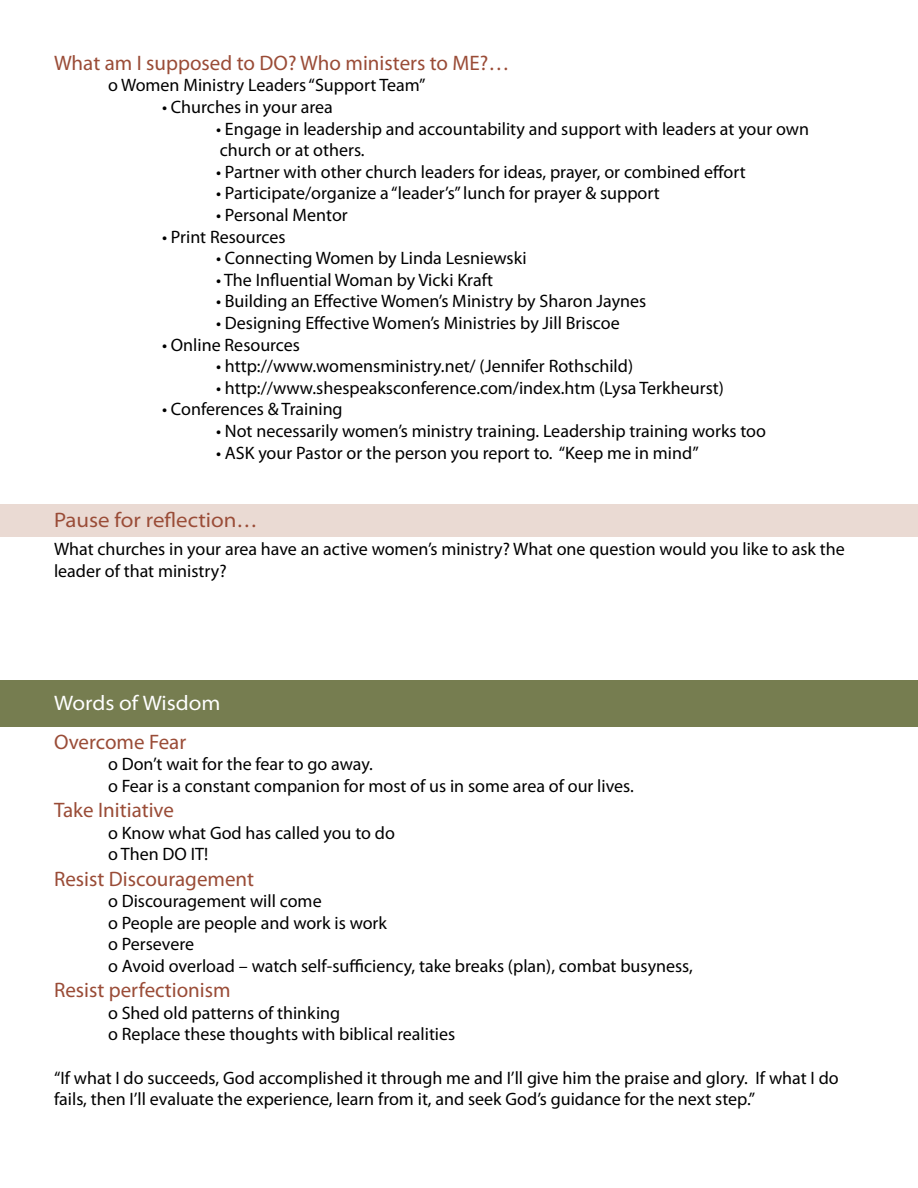
<style>
.page{position:relative;width:918px;height:1188px;background:#fff}
.page>*{position:absolute;margin:0;border:0;box-sizing:border-box;transform-origin:0 0}
.t1{font:21px "Myriad Pro";color:#9a4c37}
.t2{font:semi-expanded 21px "Myriad Pro";color:#9a4c37}
.t3{font:semi-expanded 21px "Myriad Pro";color:#fff}
.t4{font:18px/21.6px "Myriad Pro";color:#000}
</style>
<div class="page">
<div style="left:0;top:680px;width:918px;height:47px;background:#767d50"></div>
<div style="left:0;top:504px;width:918px;height:32px;background:#eadad3"></div>
<p class="t1" style="left:54px;top:50px;width:457px">What am I supposed to DO? Who ministers to ME?…</p>
<p class="t4" style="left:108px;top:74px;width:319px">o Women Ministry Leaders “Support Team”</p>
<p class="t4" style="left:162px;top:96px;width:172px">• Churches in your area</p>
<p class="t4" style="left:216px;top:117px;width:595px">• Engage in leadership and accountability and support with leaders at your own church or at others.</p>
<p class="t4" style="left:216px;top:161px;width:531px">• Partner with other church leaders for ideas, prayer, or combined effort</p>
<p class="t4" style="left:216px;top:182px;width:445px">• Participate/organize a “leader’s”lunch for prayer &amp; support</p>
<p class="t4" style="left:216px;top:204px;width:133px">• Personal Mentor</p>
<p class="t4" style="left:162px;top:225px;width:125px">• Print Resources</p>
<p class="t4" style="left:216px;top:247px;width:312px">• Connecting Women by Linda Lesniewski</p>
<p class="t4" style="left:216px;top:269px;width:279px">• The Influential Woman by Vicki Kraft</p>
<p class="t4" style="left:216px;top:290px;width:432px">• Building an Effective Women’s Ministry by Sharon Jaynes</p>
<p class="t4" style="left:216px;top:312px;width:405px">• Designing Effective Women’s Ministries by Jill Briscoe</p>
<p class="t4" style="left:162px;top:333px;width:140px">• Online Resources</p>
<p class="t4" style="left:216px;top:355px;width:419px">• http://www.womensministry.net/ (Jennifer Rothschild)</p>
<p class="t4" style="left:216px;top:377px;width:509px">• http://www.shespeaksconference.com/index.htm (Lysa Terkheurst)</p>
<p class="t4" style="left:162px;top:398px;width:182px">• Conferences &amp; Training</p>
<p class="t4" style="left:216px;top:420px;width:552px">• Not necessarily women’s ministry training. Leadership training works too</p>
<p class="t4" style="left:216px;top:441px;width:484px">• ASK your Pastor or the person you report to. “Keep me in mind”</p>
<p class="t2" style="left:54px;top:508px;width:205px">Pause for reflection…</p>
<p class="t4" style="left:54px;top:538px;width:792px">What churches in your area have an active women’s ministry? What one question would you like to ask the leader of that ministry?</p>
<p class="t3" style="left:54px;top:691px;width:168px">Words of Wisdom</p>
<p class="t1" style="left:54px;top:729px;width:134px">Overcome Fear</p>
<p class="t4" style="left:108px;top:753px;width:527px">o Don’t wait for the fear to go away.<br>o Fear is a constant companion for most of us in some area of our lives.</p>
<p class="t1" style="left:54px;top:797px;width:122px">Take Initiative</p>
<p class="t4" style="left:108px;top:822px;width:288px">o Know what God has called you to do o Then DO IT!</p>
<p class="t1" style="left:54px;top:866px;width:202px">Resist Discouragement</p>
<p class="t4" style="left:108px;top:890px;width:586px">o Discouragement will come<br>o People are people and work is work<br>o Persevere<br>o Avoid overload – watch self-sufficiency, take breaks (plan), combat busyness,</p>
<p class="t1" style="left:54px;top:977px;width:178px">Resist perfectionism</p>
<p class="t4" style="left:108px;top:1002px;width:349px">o Shed old patterns of thinking<br>o Replace these thoughts with biblical realities</p>
<p class="t4" style="left:54px;top:1066px;width:786px">“If what I do succeeds, God accomplished it through me and I’ll give him the praise and glory. If what I do fails, then I’ll evaluate the experience, learn from it, and seek God’s guidance for the next step.”</p>
</div>
